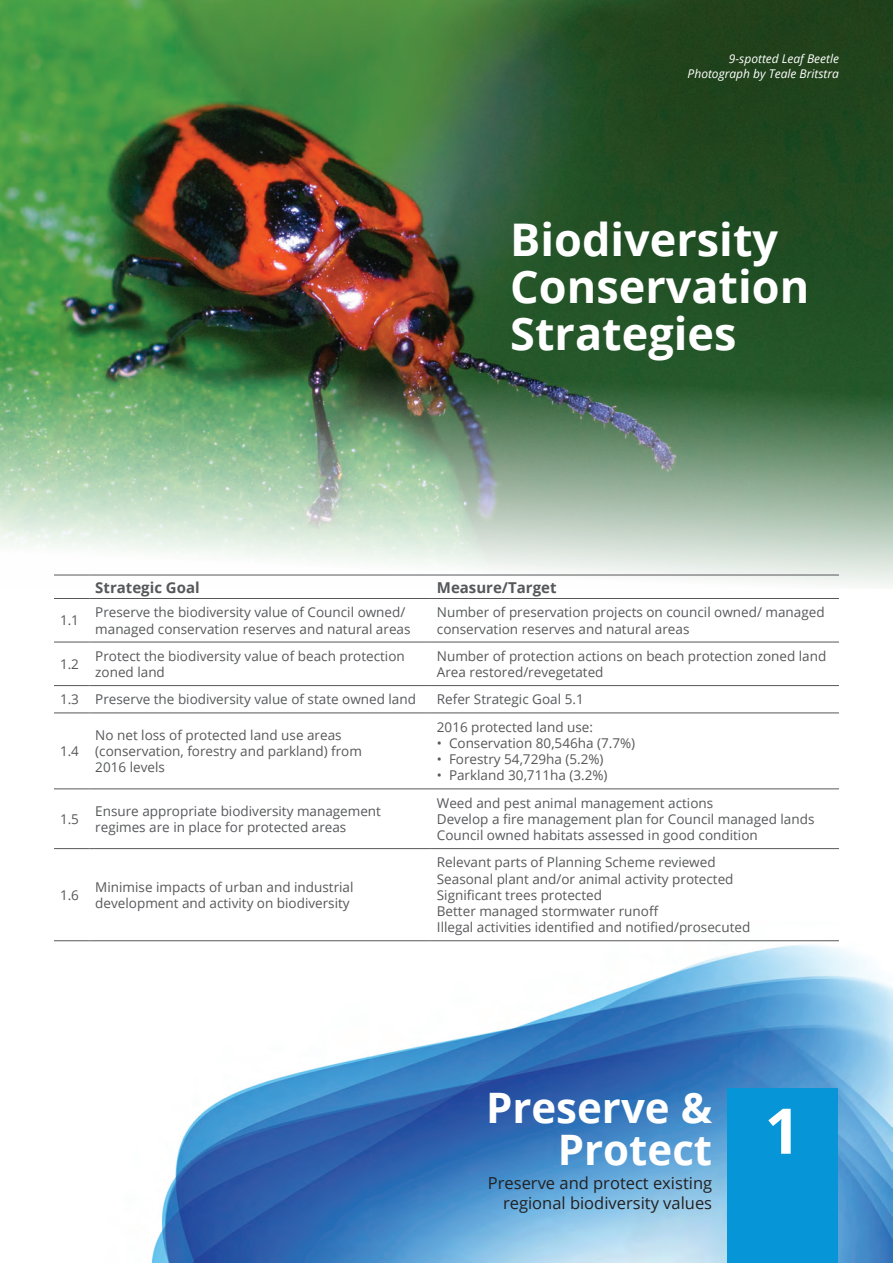
<style>
.page{position:relative;width:893px;height:1263px;background:#fff}
.page>*{position:absolute;margin:0;border:0;box-sizing:border-box;transform-origin:0 0}
.t1{font:700 63px "Open Sans";color:#fff}
.t2{font:700 45px/47.1px "Open Sans";color:#fff}
.t3{font:700 42px/42px "Open Sans";color:#fff;text-align:right}
.t4{font:16.5px/19.8px "Open Sans";color:#231f20;text-align:right}
.t5{font:700 15px "Open Sans";color:#57585a}
.t6{font:13.5px/16.2px "Open Sans";color:#57585a}
.t7{font:italic 12px/14.4px "Open Sans";color:#fff;text-align:right}
</style>
<div class="page">
<img style="left:54px;top:641px;width:839px;height:622px">
<img style="left:0;top:0;width:893px;height:586px">
<div style="left:727px;top:1088px;width:111px;height:175px;background:#0696d7"></div>
<hr style="left:54px;top:575px;width:35px;height:1px;background:#57585a">
<hr style="left:89px;top:575px;width:342px;height:1px;background:#57585a">
<hr style="left:431px;top:575px;width:408px;height:1px;background:#57585a">
<hr style="left:54px;top:598px;width:35px;height:1px;background:#57585a">
<hr style="left:89px;top:598px;width:342px;height:1px;background:#57585a">
<hr style="left:431px;top:598px;width:408px;height:1px;background:#57585a">
<hr style="left:54px;top:642px;width:35px;height:1px;background:#57585a">
<hr style="left:89px;top:642px;width:342px;height:1px;background:#57585a">
<hr style="left:431px;top:642px;width:408px;height:1px;background:#57585a">
<hr style="left:54px;top:685px;width:35px;height:1px;background:#57585a">
<hr style="left:89px;top:685px;width:342px;height:1px;background:#57585a">
<hr style="left:431px;top:685px;width:408px;height:1px;background:#57585a">
<hr style="left:54px;top:712px;width:35px;height:1px;background:#57585a">
<hr style="left:89px;top:712px;width:342px;height:1px;background:#57585a">
<hr style="left:431px;top:712px;width:408px;height:1px;background:#57585a">
<hr style="left:54px;top:788px;width:35px;height:1px;background:#57585a">
<hr style="left:89px;top:788px;width:342px;height:1px;background:#57585a">
<hr style="left:431px;top:788px;width:408px;height:1px;background:#57585a">
<hr style="left:54px;top:848px;width:35px;height:1px;background:#57585a">
<hr style="left:89px;top:848px;width:342px;height:1px;background:#57585a">
<hr style="left:431px;top:848px;width:408px;height:1px;background:#57585a">
<hr style="left:54px;top:940px;width:35px;height:1px;background:#57585a">
<hr style="left:89px;top:940px;width:342px;height:1px;background:#57585a">
<hr style="left:431px;top:940px;width:408px;height:1px;background:#57585a">
<p class="t7" style="left:688px;top:51px;width:153px">9-spotted Leaf Beetle<br>Photograph by Teale Britstra</p>
<h2 class="t2" style="left:510px;top:215px;width:300px">Biodiversity<br>Conservation<br>Strategies</h2>
<p class="t5" style="left:95px;top:576px;width:106px">Strategic Goal</p>
<p class="t5" style="left:437px;top:576px;width:121px">Measure/Target</p>
<p class="t6" style="left:60px;top:612px;width:21px">1.1</p>
<p class="t6" style="left:95px;top:604px;width:317px">Preserve the biodiversity value of Council owned/ managed conservation reserves and natural areas</p>
<p class="t6" style="left:437px;top:604px;width:389px">Number of preservation projects on council owned/ managed conservation reserves and natural areas</p>
<p class="t6" style="left:60px;top:656px;width:21px">1.2</p>
<p class="t6" style="left:95px;top:647px;width:311px">Protect the biodiversity value of beach protection zoned land</p>
<p class="t6" style="left:437px;top:647px;width:391px">Number of protection actions on beach protection zoned land<br>Area restored/revegetated</p>
<p class="t6" style="left:60px;top:691px;width:357px">1.3 Preserve the biodiversity value of state owned land</p>
<p class="t6" style="left:437px;top:691px;width:148px">Refer Strategic Goal 5.1</p>
<p class="t6" style="left:60px;top:743px;width:21px">1.4</p>
<p class="t6" style="left:437px;top:718px;width:158px">2016 protected land use:</p>
<p class="t6" style="left:437px;top:735px;width:200px">• Conservation 80,546ha (7.7%)</p>
<p class="t6" style="left:437px;top:751px;width:168px">• Forestry 54,729ha (5.2%)</p>
<p class="t6" style="left:437px;top:767px;width:172px">• Parkland 30,711ha (3.2%)</p>
<p class="t6" style="left:95px;top:726px;width:268px">No net loss of protected land use areas (conservation, forestry and parkland) from<br>2016 levels</p>
<p class="t6" style="left:60px;top:810px;width:21px">1.5</p>
<p class="t6" style="left:95px;top:802px;width:287px">Ensure appropriate biodiversity management regimes are in place for protected areas</p>
<p class="t6" style="left:437px;top:794px;width:379px">Weed and pest animal management actions<br>Develop a fire management plan for Council managed lands<br>Council owned habitats assessed in good condition</p>
<p class="t6" style="left:60px;top:886px;width:21px">1.6</p>
<p class="t6" style="left:95px;top:878px;width:260px">Minimise impacts of urban and industrial development and activity on biodiversity</p>
<p class="t6" style="left:437px;top:854px;width:315px">Relevant parts of Planning Scheme reviewed Seasonal plant and/or animal activity protected Significant trees protected<br>Better managed stormwater runoff<br>Illegal activities identified and notified/prosecuted</p>
<h3 class="t3" style="left:486px;top:1085px;width:228px">Preserve &amp;<br>Protect</h3>
<p class="t4" style="left:488px;top:1172px;width:226px">Preserve and protect existing regional biodiversity values</p>
<h1 class="t1" style="left:765px;top:1086px;width:37px">1</h1>
</div>
